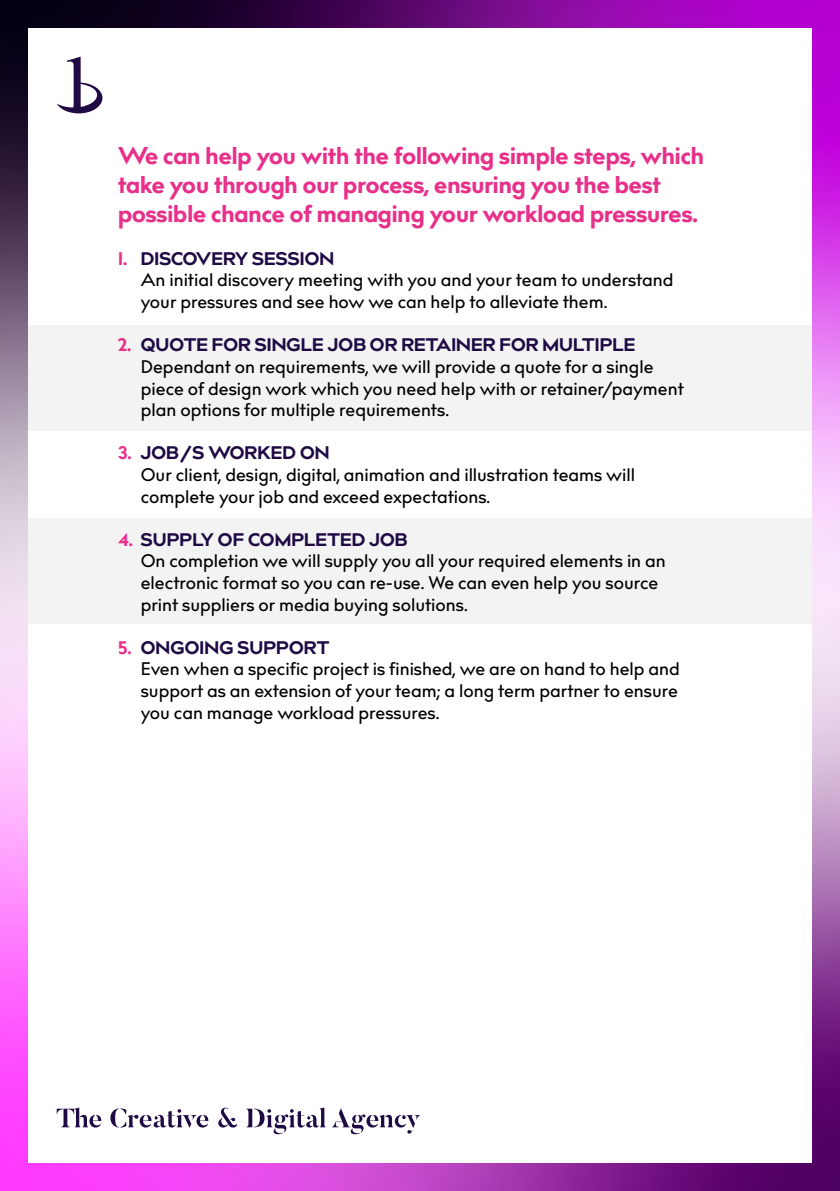
<style>
.page{position:relative;width:840px;height:1191px;background:#fff}
.page>*{position:absolute;margin:0;border:0;box-sizing:border-box;transform-origin:0 0}
.t1{font:800 24px/28.8px "billcorpmed";color:#e8308a}
.t2{font:500 18px/21.6px "billcorpnar";color:#000}
.t3{font:800 18px "billcorpmed";letter-spacing:.01em;color:#1f0a44}
.s1{color:#e8308a}
</style>
<div class="page">
<img style="left:0;top:326px;width:839px;height:865px">
<img style="left:0;top:0;width:839px;height:326px">
<div style="left:28px;top:28px;width:783px;height:1134px;background:#fff"></div>
<svg style="left:57px;top:57px;width:45px;height:56px"></svg>
<svg style="left:57px;top:1107px;width:44px;height:20px"></svg>
<svg style="left:110px;top:1108px;width:98px;height:19px"></svg>
<svg style="left:218px;top:1107px;width:19px;height:21px"></svg>
<svg style="left:246px;top:1107px;width:79px;height:27px"></svg>
<svg style="left:332px;top:1108px;width:88px;height:26px"></svg>
<div style="left:28px;top:325px;width:783px;height:106px;background:#f3f3f3"></div>
<div style="left:28px;top:518px;width:783px;height:106px;background:#f3f3f3"></div>
<h1 class="t1" style="left:118px;top:142px;width:587px">We can help you with the following simple steps, which take you through our process, ensuring you the best possible chance of managing your workload pressures.</h1>
<p class="t3" style="left:118px;top:246px;width:218px"><span class="s1">1.</span> DISCOVERY SESSION</p>
<p class="t2" style="left:141px;top:270px;width:534px">An initial discovery meeting with you and your team to understand your pressures and see how we can help to alleviate them.</p>
<p class="t3" style="left:118px;top:332px;width:518px"><span class="s1">2.</span> QUOTE FOR SINGLE JOB OR RETAINER FOR MULTIPLE</p>
<p class="t2" style="left:141px;top:356px;width:544px">Dependant on requirements, we will provide a quote for a single piece of design work which you need help with or retainer/payment plan options for multiple requirements.</p>
<p class="t3" style="left:118px;top:440px;width:213px"><span class="s1">3.</span> JOB/S WORKED ON</p>
<p class="t2" style="left:141px;top:464px;width:495px">Our client, design, digital, animation and illustration teams will complete your job and exceed expectations.</p>
<p class="t3" style="left:118px;top:526px;width:291px"><span class="s1">4.</span> SUPPLY OF COMPLETED JOB</p>
<p class="t2" style="left:141px;top:551px;width:526px">On completion we will supply you all your required elements in an electronic format so you can re-use. We can even help you source print suppliers or media buying solutions.</p>
<p class="t3" style="left:118px;top:634px;width:213px"><span class="s1">5.</span> ONGOING SUPPORT</p>
<p class="t2" style="left:141px;top:659px;width:540px;text-align:justify">Even when a specific project is finished, we are on hand to help and support as an extension of your team; a long term partner to ensure you can manage workload pressures.</p>
</div>
